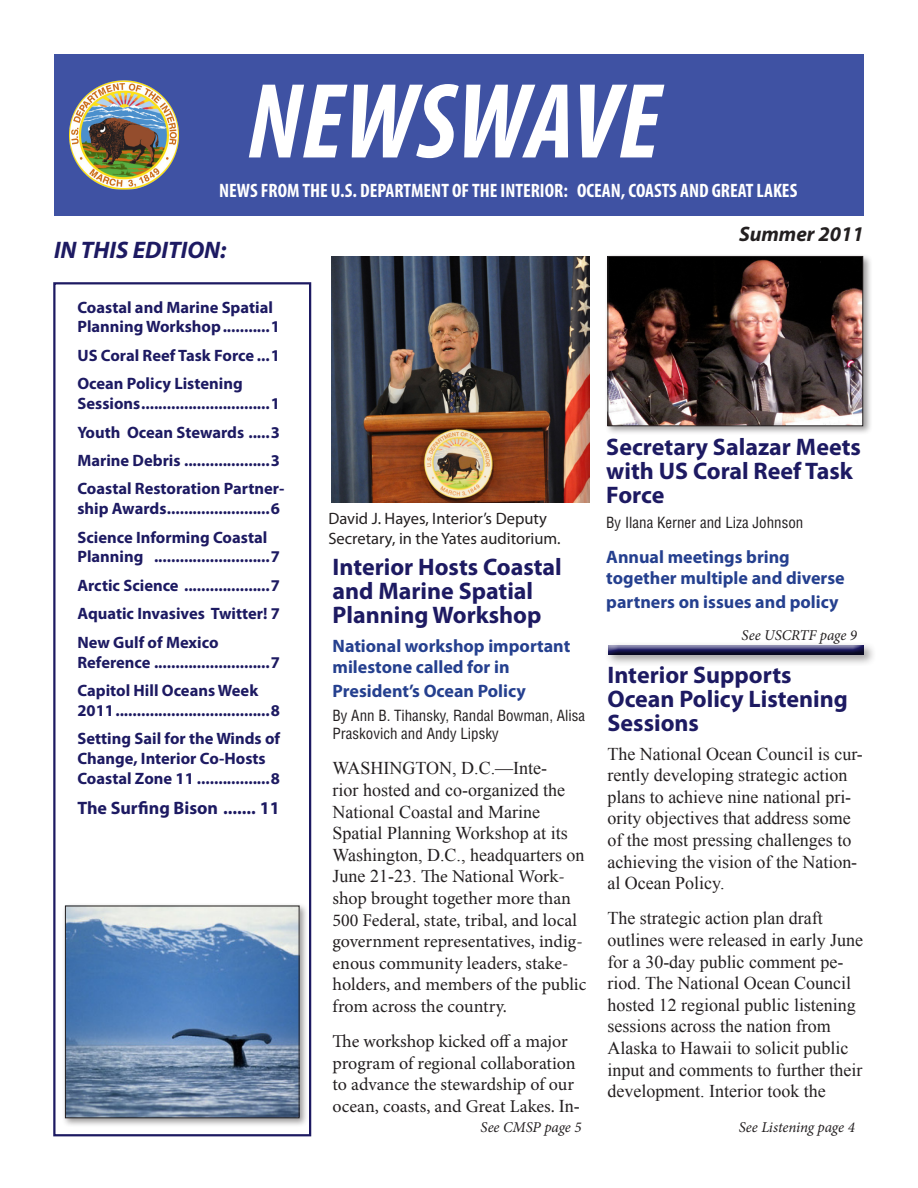
<style>
.page{position:relative;width:918px;height:1188px;background:#fff}
.page>*{position:absolute;margin:0;border:0;box-sizing:border-box;transform-origin:0 0}
.t1{font:italic 700 condensed 108px "Myriad Pro";color:#fff}
.Heading_1{font:700 24px/24px "Myriad Pro";color:#1d1a62}
.In_This_Edition__he{font:italic 700 24px "Myriad Pro";color:#1d1a62}
.Edition{font:italic 700 21px "Myriad Pro";color:#231f20}
.DOI_Stringer{font:700 condensed 19.5px "Myriad Pro";color:#fff}
.Body_copy{font:18px/21.6px "Times New Roman";color:#231f20}
.Body_copy-2{font:18px/21.6px "Minion Pro";letter-spacing:-.005em;color:#231f20}
.Heading_2{font:700 18px/21.6px "Myriad Pro";color:#25408f}
.TOC_2{font:700 18px "Myriad Pro";color:#1d1a62}
.TOC_2-2{font:700 16.5px/19.8px "Myriad Pro";color:#1d1a62}
.photo_captions{font:16.5px/19.8px "Myriad Pro";color:#231f20}
.authors{font:condensed 15px/18px "Helvetica";color:#231f20}
.Continued____page{font:italic 15px "Minion Pro";letter-spacing:-.005em;color:#231f20}
.s1{font-family:"Times New Roman"}
</style>
<div class="page">
<div style="left:54px;top:54px;width:810px;height:162px;background:#3f52a3"></div>
<div style="left:605px;top:641px;width:272px;height:26px;background:#231f20;opacity:.45"></div>
<div style="left:606px;top:642px;width:258px;height:11px;background:#f8f8f8"></div>
<div style="left:606px;top:644px;width:258px;height:12px;background:#231f20;opacity:.75"></div>
<img style="left:69px;top:80px;width:110px;height:110px">
<div style="left:62px;top:903px;width:247px;height:224px;background:#231f20;opacity:.45"></div>
<img style="left:67px;top:908px;width:231px;height:208px">
<div style="left:65px;top:906px;width:235px;height:212px;border:1px solid #231f20"></div>
<div style="left:605px;top:253px;width:267px;height:183px;background:#231f20;opacity:.45"></div>
<img style="left:610px;top:258px;width:251px;height:166px">
<div style="left:608px;top:256px;width:255px;height:170px;border:1px solid #231f20"></div>
<img style="left:331px;top:256px;width:259px;height:247px">
<div style="left:53px;top:282px;width:258px;height:854px;border:2px solid #1d1a62"></div>
<p class="t1" style="left:247px;top:54px;width:414px">NEWSWAVE</p>
<p class="DOI_Stringer" style="left:219px;top:178px;width:580px">NEWS FROM THE U.S. DEPARTMENT OF THE INTERIOR: OCEAN, COASTS AND GREAT LAKES</p>
<p class="In_This_Edition__he" style="left:54px;top:234px;width:174px">IN THIS EDITION:</p>
<p class="TOC_2-2" style="left:77px;top:297px;width:204px">Coastal and Marine Spatial<br>Planning Workshop...........1</p>
<p class="TOC_2-2" style="left:77px;top:345px;width:204px">US Coral Reef Task Force ...1</p>
<p class="TOC_2-2" style="left:77px;top:373px;width:204px">Ocean Policy Listening<br>Sessions..............................1</p>
<p class="TOC_2-2" style="left:77px;top:422px;width:204px">Youth Ocean Stewards .....3</p>
<p class="TOC_2-2" style="left:77px;top:450px;width:204px">Marine Debris ....................3</p>
<p class="TOC_2-2" style="left:77px;top:478px;width:209px">Coastal Restoration Partner&shy;ship Awards........................6</p>
<p class="TOC_2-2" style="left:77px;top:527px;width:204px">Science Informing Coastal<br>Planning ...........................7</p>
<p class="TOC_2-2" style="left:77px;top:575px;width:204px">Arctic Science ....................7</p>
<p class="TOC_2-2" style="left:77px;top:603px;width:204px">Aquatic Invasives Twitter! 7</p>
<p class="TOC_2-2" style="left:77px;top:632px;width:204px">New Gulf of Mexico<br>Reference ...........................7</p>
<p class="TOC_2-2" style="left:77px;top:680px;width:204px">Capitol Hill Oceans Week<br>2011....................................8</p>
<p class="TOC_2-2" style="left:77px;top:728px;width:204px">Setting Sail for the Winds of<br>Change, Interior Co-Hosts<br>Coastal Zone 11 .................8</p>
<p class="TOC_2" style="left:77px;top:796px;width:204px">The Surfing Bison ....... 11</p>
<p class="Edition" style="left:739px;top:220px;width:126px">Summer 2011</p>
<p class="photo_captions" style="left:328px;top:509px;width:234px">David J. Hayes, Interior’s Deputy<br>Secretary, in the Yates auditorium.</p>
<p class="Heading_1" style="left:333px;top:554px;width:231px">Interior Hosts Coastal and Marine Spatial<br>Planning Workshop</p>
<p class="Heading_2" style="left:333px;top:634px;width:239px">National workshop important milestone called for in</p>
<p class="Heading_2" style="left:333px;top:679px;width:195px">President’s Ocean Policy</p>
<p class="authors" style="left:333px;top:707px;width:254px">By Ann B. Tihansky, Randal Bowman, Alisa<br>Praskovich and Andy Lipsky</p>
<p class="Body_copy-2" style="left:333px;top:758px;width:255px"><span class="s1">WASHINGTON, D.C.—Inte-<br>rior hosted and co-organized the<br>National Coastal and Marine<br>Spatial Planning Workshop at its<br>Washington, D.C., headquarters on<br>June 21-23.</span> The National Work&shy;shop brought together more than<br>500 Federal, state, tribal, and local government representatives, indig&shy;enous community leaders, stake&shy;holders, and members of the public from across the country.</p>
<p class="Body_copy-2" style="left:333px;top:1031px;width:249px">The workshop kicked off a major program of regional collaboration to advance the stewardship of our ocean, coasts, and Great Lakes. <span class="s1">In-</span></p>
<p class="Heading_1" style="left:606px;top:434px;width:256px">Secretary Salazar Meets with US Coral Reef Task<br>Force</p>
<p class="authors" style="left:606px;top:513px;width:199px">By Ilana Kerner and Liza Johnson</p>
<p class="Heading_2" style="left:606px;top:545px;width:240px">Annual meetings bring together multiple and diverse</p>
<p class="Heading_2" style="left:606px;top:590px;width:234px">partners on issues and policy</p>
<p class="Continued____page" style="left:742px;top:625px;width:117px">See USCRTF page 9</p>
<p class="Heading_1" style="left:608px;top:662px;width:242px">Interior Supports<br>Ocean Policy Listening<br>Sessions</p>
<p class="Body_copy" style="left:608px;top:743px;width:257px">The National Ocean Council is cur&shy;rently developing strategic action plans to achieve nine national pri&shy;ority objectives that address some of the most pressing challenges to achieving the vision of the Nation&shy;al Ocean Policy.</p>
<p class="Body_copy" style="left:608px;top:907px;width:257px">The strategic action plan draft outlines were released in early June for a 30-day public comment pe&shy;riod. The National Ocean Council hosted 12 regional public listening sessions across the nation from Alaska to Hawaii to solicit public input and comments to further their development. Interior took the</p>
<p class="Continued____page" style="left:481px;top:1117px;width:102px">See CMSP page 5</p>
<p class="Continued____page" style="left:739px;top:1117px;width:117px">See Listening page 4</p>
</div>
